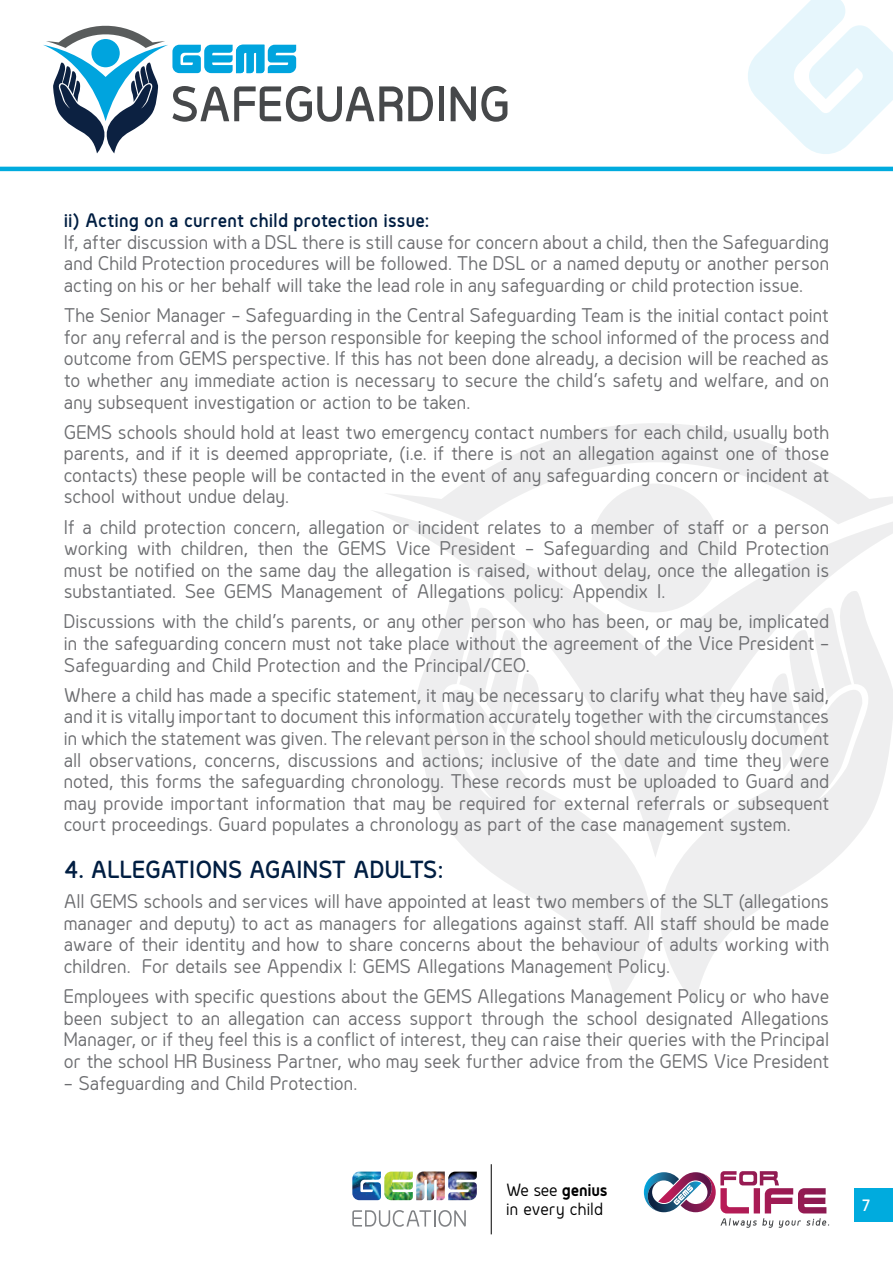
<style>
.page{position:relative;width:893px;height:1263px;background:#fff}
.page>*{position:absolute;margin:0;border:0;box-sizing:border-box;transform-origin:0 0}
.t1{font:600 22.5px "Genius";color:#001e42}
.t2{font:18px/21.6px "Genius";color:#6d6e71;text-align:justify}
.t3{font:600 18px "Genius";color:#001e42}
.t4{font:16.05px/19.2px "Genius";letter-spacing:.01em;color:#000}
.t5{font:600 15px "Genius";color:#fff}
.s1{font-weight:700}
</style>
<div class="page">
<div style="left:439px;top:86px;width:5px;height:35px;background:#46484a"></div>
<svg style="left:451px;top:86px;width:56px;height:36px"></svg>
<svg style="left:43px;top:26px;width:390px;height:127px"></svg>
<hr style="left:0;top:167px;width:893px;height:4px;background:#00abde">
<svg style="left:389px;top:423px;width:504px;height:87px"></svg>
<svg style="left:374px;top:510px;width:519px;height:79px"></svg>
<svg style="left:416px;top:589px;width:216px;height:415px;fill:#efefef"></svg>
<svg style="left:632px;top:589px;width:261px;height:415px;fill:#eeeeef"></svg>
<svg style="left:748px;top:0;width:145px;height:154px"></svg>
<div style="left:854px;top:1188px;width:39px;height:34px;background:#00abde"></div>
<img style="left:352px;top:1171px;width:29px;height:29px">
<img style="left:448px;top:1171px;width:29px;height:29px">
<img style="left:416px;top:1175px;width:29px;height:25px">
<svg style="left:416px;top:1181px;width:20px;height:19px"></svg>
<svg style="left:417px;top:1171px;width:28px;height:4px"></svg>
<svg style="left:352px;top:1210px;width:114px;height:17px"></svg>
<img style="left:384px;top:1171px;width:29px;height:29px">
<hr style="left:491px;top:1164px;width:1px;height:70px;background:#000">
<svg style="left:644px;top:1171px;width:185px;height:57px"></svg>
<p class="t3" style="left:64px;top:209px;width:367px">ii) Acting on a current child protection issue:</p>
<p class="t2" style="left:64px;top:231px;width:767px">If, after discussion with a DSL there is still cause for concern about a child, then the Safeguarding and Child Protection procedures will be followed. The DSL or a named deputy or another person acting on his or her behalf will take the lead role in any safeguarding or child protection issue.</p>
<p class="t2" style="left:64px;top:304px;width:767px">The Senior Manager – Safeguarding in the Central Safeguarding Team is the initial contact point for any referral and is the person responsible for keeping the school informed of the process and outcome from GEMS perspective. If this has not been done already, a decision will be reached as to whether any immediate action is necessary to secure the child’s safety and welfare, and on any subsequent investigation or action to be taken.</p>
<p class="t2" style="left:64px;top:421px;width:767px">GEMS schools should hold at least two emergency contact numbers for each child, usually both parents, and if it is deemed appropriate, (i.e. if there is not an allegation against one of those contacts) these people will be contacted in the event of any safeguarding concern or incident at school without undue delay.</p>
<p class="t2" style="left:64px;top:516px;width:767px">If a child protection concern, allegation or incident relates to a member of staff or a person working with children, then the GEMS Vice President – Safeguarding and Child Protection must be notified on the same day the allegation is raised, without delay, once the allegation is substantiated. See GEMS Management of Allegations policy: Appendix I.</p>
<p class="t2" style="left:64px;top:611px;width:767px">Discussions with the child’s parents, or any other person who has been, or may be, implicated in the safeguarding concern must not take place without the agreement of the Vice President – Safeguarding and Child Protection and the Principal/CEO.</p>
<p class="t2" style="left:64px;top:684px;width:767px">Where a child has made a specific statement, it may be necessary to clarify what they have said, and it is vitally important to document this information accurately together with the circumstances in which the statement was given. The relevant person in the school should meticulously document all observations, concerns, discussions and actions; inclusive of the date and time they were noted, this forms the safeguarding chronology. These records must be uploaded to Guard and may provide important information that may be required for external referrals or subsequent court proceedings. Guard populates a chronology as part of the case management system.</p>
<p class="t1" style="left:64px;top:855px;width:381px">4. ALLEGATIONS AGAINST ADULTS:</p>
<p class="t2" style="left:64px;top:891px;width:767px">All GEMS schools and services will have appointed at least two members of the SLT (allegations manager and deputy) to act as managers for allegations against staff. All staff should be made aware of their identity and how to share concerns about the behaviour of adults working with children. For details see Appendix I: GEMS Allegations Management Policy.</p>
<p class="t2" style="left:64px;top:985px;width:767px">Employees with specific questions about the GEMS Allegations Management Policy or who have been subject to an allegation can access support through the school designated Allegations Manager, or if they feel this is a conflict of interest, they can raise their queries with the Principal or the school HR Business Partner, who may seek further advice from the GEMS Vice President</p>
<p class="t2" style="left:64px;top:1072px;width:295px">– Safeguarding and Child Protection.</p>
<p class="t4" style="left:506px;top:1180px;width:103px">We see <span class="s1">genius </span>in every child</p>
<p class="t5" style="left:862px;top:1195px;width:10px">7</p>
</div>
